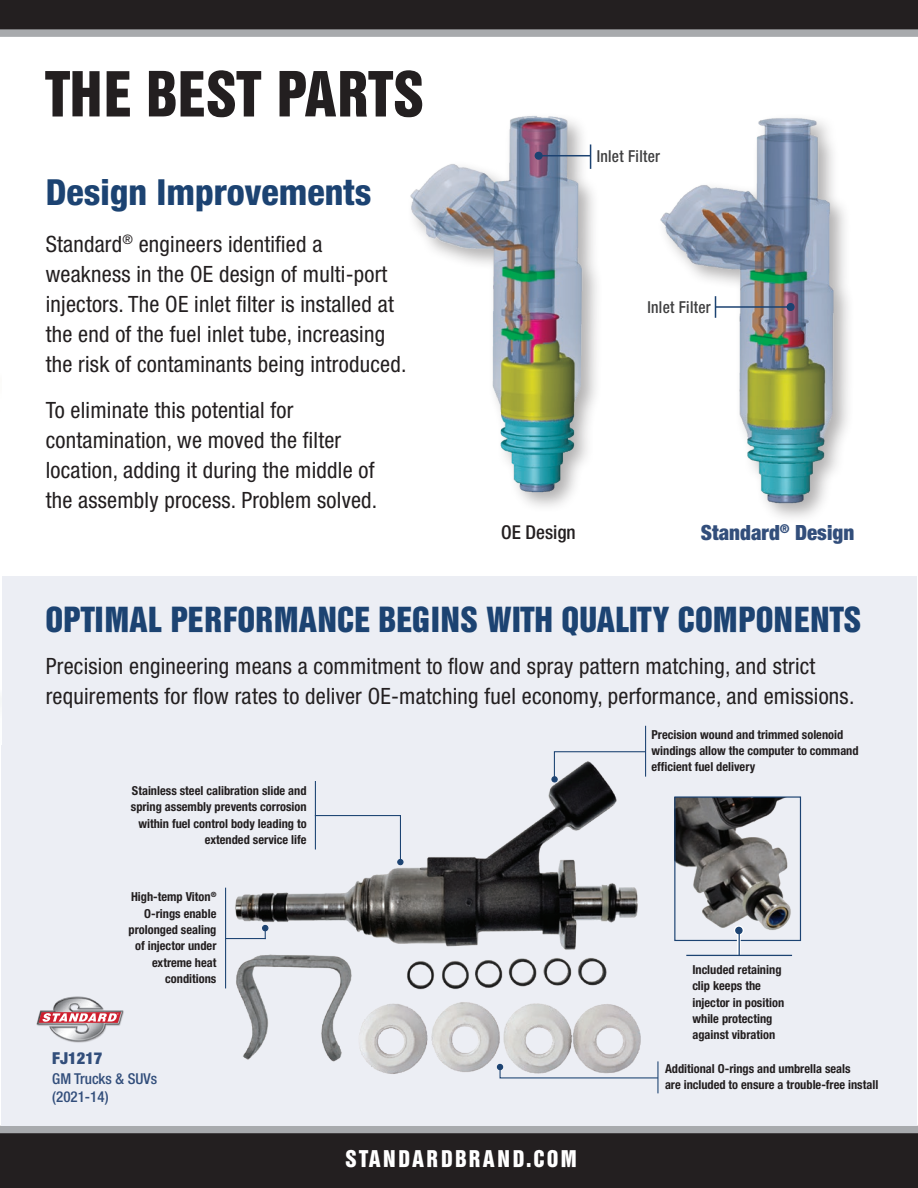
<style>
.page{position:relative;width:918px;height:1188px;background:#231f20}
.page>*{position:absolute;margin:0;border:0;box-sizing:border-box;transform-origin:0 0}
.Header{font:64.5px "Helvetica Inserat BQ";letter-spacing:.005em;color:#231f20}
.copy{font:36px "Helvetica Inserat BQ";letter-spacing:.02em;color:#1c4372}
.copy-2{font:800 condensed 36px "Helvetica Neue LT Std";color:#1c4372}
.Header-2{font:24px "Helvetica Inserat BQ";letter-spacing:.12em;color:#fff}
.copy-3{font:condensed 22.5px/30px "Helvetica Neue LT Std";letter-spacing:.01em;color:#231f20}
.VIO{font:900 condensed 21px "Helvetica Neue LT Std";color:#324e7b}
.SUBHEAD_NO_RULE{font:500 condensed 19.05px "Helvetica Neue LT Pro";color:#231f20}
.Callout{font:500 condensed 16.5px "Helvetica Neue LT Std";letter-spacing:.02em;color:#3e3e3f;scale:.94 1}
.Part___-_BIG{font:900 condensed 16.5px "Helvetica Neue LT Std";color:#324e7b}
.VIO-2{font:500 condensed 15px "Helvetica Neue LT Std";color:#324e7b}
.Call_Out_K100_10pt{font:700 condensed 12.3px/16.4px "Helvetica Neue LT Pro";color:#231f20}
</style>
<div class="page">
<div style="left:0;top:29px;width:918px;height:1105px;background:#fff"></div>
<div style="left:1px;top:576px;width:916px;height:550px;background:#eceef4"></div>
<img style="left:0;top:162px;width:1px;height:263px">
<img style="left:0;top:481px;width:1px;height:263px">
<img style="left:391px;top:91px;width:221px;height:426px">
<img style="left:631px;top:73px;width:245px;height:462px">
<hr style="left:539px;top:155px;width:51px;height:1px;background:#1c4372">
<svg style="left:590px;top:144px;width:1px;height:25px"></svg>
<div style="left:535px;top:152px;width:7px;height:7px;background:#1c4372;border-radius:50%"></div>
<div style="left:535px;top:152px;width:8px;height:8px;border:2px solid #1c4372;border-radius:50%"></div>
<hr style="left:716px;top:306px;width:73px;height:2px;background:#1c4372">
<svg style="left:715px;top:296px;width:1px;height:22px"></svg>
<div style="left:787px;top:304px;width:7px;height:6px;background:#1c4372;border-radius:50%"></div>
<div style="left:787px;top:303px;width:8px;height:8px;border:2px solid #1c4372;border-radius:50%"></div>
<hr style="left:225px;top:888px;width:1px;height:100px;background:#1c4372">
<hr style="left:225px;top:938px;width:41px;height:1px;background:#1c4372">
<hr style="left:645px;top:726px;width:1px;height:51px;background:#1c4372">
<svg style="left:553px;top:751px;width:94px;height:26px"></svg>
<img style="left:227px;top:753px;width:418px;height:321px">
<hr style="left:657px;top:1061px;width:1px;height:32px;background:#1c4372">
<svg style="left:497px;top:1064px;width:162px;height:15px"></svg>
<img style="left:676px;top:798px;width:115px;height:135px">
<div style="left:674px;top:796px;width:127px;height:145px;border:1px solid #1c4372"></div>
<div style="left:734px;top:925px;width:10px;height:10px;border:4px solid #fff;border-radius:50%"></div>
<svg style="left:737px;top:934px;width:4px;height:21px"></svg>
<hr style="left:686px;top:955px;width:106px;height:1px;background:#1c4372">
<div style="left:736px;top:927px;width:6px;height:7px;background:#1c4372;border-radius:50%"></div>
<div style="left:735px;top:927px;width:8px;height:7px;border:1px solid #1c4372;border-radius:50%"></div>
<svg style="left:739px;top:932px;width:1px;height:23px"></svg>
<img style="left:36px;top:996px;width:88px;height:47px">
<svg style="left:39px;top:1012px;width:82px;height:11px"></svg>
<p class="Header" style="left:45px;top:60px;width:380px">THE BEST PARTS</p>
<p class="copy-2" style="left:46px;top:170px;width:327px">Design Improvements</p>
<p class="copy-3" style="left:46px;top:229px;width:362px">Standard<sup>®</sup> engineers identified a weakness in the OE design of multi-port injectors. The OE inlet filter is installed at the end of the fuel inlet tube, increasing the risk of contaminants being introduced.</p>
<p class="copy-3" style="left:46px;top:394px;width:333px">To eliminate this potential for contamination, we moved the filter location, adding it during the middle of the assembly process. Problem solved.</p>
<p class="Callout" style="left:597px;top:146px;width:69px">Inlet Filter</p>
<p class="Callout" style="left:647px;top:297px;width:69px">Inlet Filter</p>
<p class="SUBHEAD_NO_RULE" style="left:501px;top:521px;width:76px">OE Design</p>
<p class="VIO" style="left:701px;top:520px;width:155px">Standard<sup>®</sup> Design</p>
<p class="copy" style="left:46px;top:601px;width:817px">OPTIMAL PERFORMANCE BEGINS WITH QUALITY COMPONENTS</p>
<p class="copy-3" style="left:46px;top:651px;width:810px">Precision engineering means a commitment to flow and spray pattern matching, and strict requirements for flow rates to deliver OE-matching fuel economy, performance, and emissions.</p>
<p class="Call_Out_K100_10pt" style="left:131px;top:782px;width:177px;text-align:right">Stainless steel calibration slide and spring assembly prevents corrosion within fuel control body leading to extended service life</p>
<p class="Call_Out_K100_10pt" style="left:129px;top:889px;width:89px;text-align:right">High-temp Viton<sup>®<br></sup>O-rings enable prolonged sealing of injector under extreme heat conditions</p>
<p class="Part___-_BIG" style="left:52px;top:1048px;width:52px">FJ1217</p>
<p class="VIO-2" style="left:52px;top:1069px;width:106px">GM Trucks &amp; SUVs</p>
<p class="VIO-2" style="left:52px;top:1087px;width:58px">(2021-14)</p>
<p class="Header-2" style="left:346px;top:1146px;width:233px">STANDARDBRAND.COM</p>
<p class="Call_Out_K100_10pt" style="left:651px;top:726px;width:209px">Precision wound and trimmed solenoid windings allow the computer to command efficient fuel delivery</p>
<p class="Call_Out_K100_10pt" style="left:692px;top:961px;width:93px">Included retaining clip keeps the injector in position while protecting against vibration</p>
<p class="Call_Out_K100_10pt" style="left:665px;top:1060px;width:215px">Additional O-rings and umbrella seals<br>are included to ensure a trouble-free install</p>
</div>
